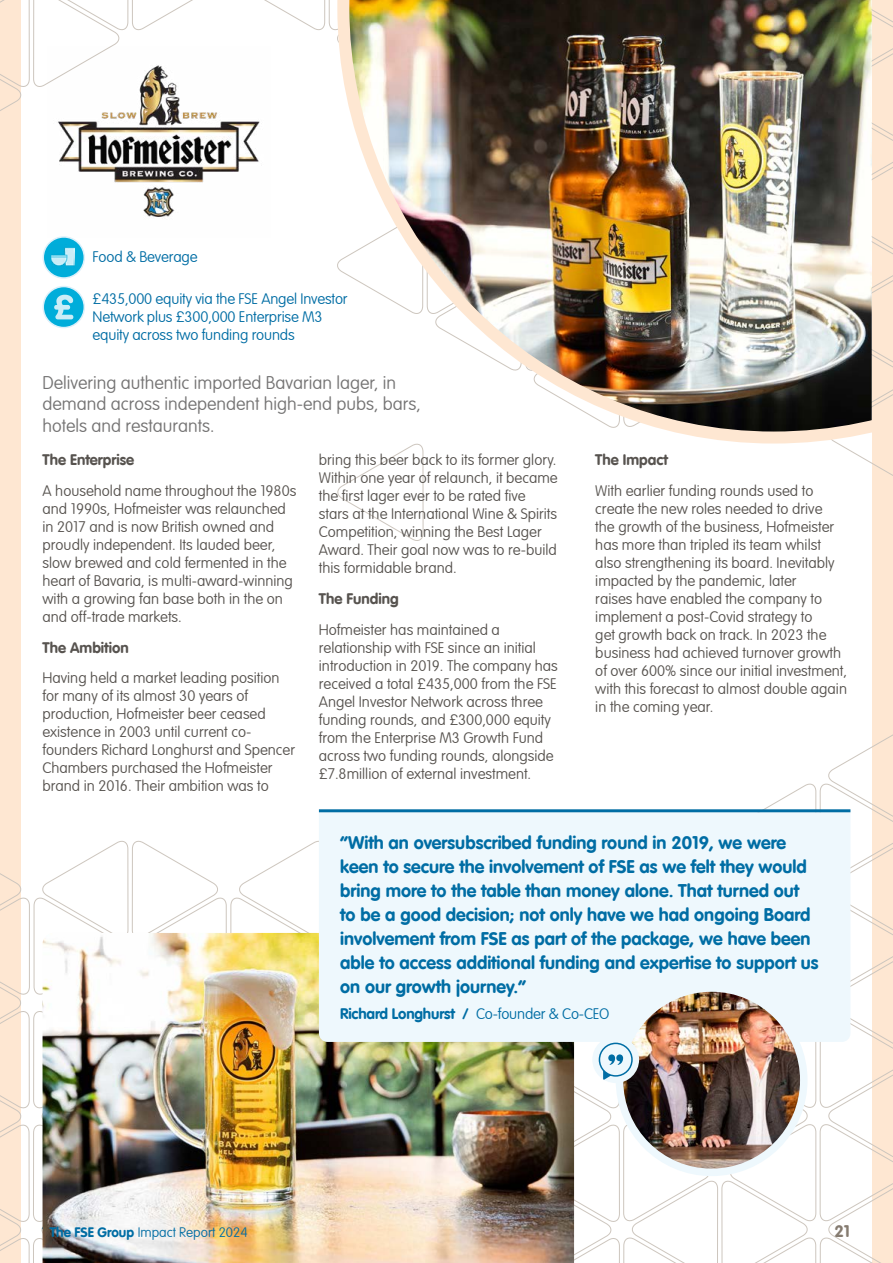
<style>
.page{position:relative;width:893px;height:1263px;background:#fff}
.page>*{position:absolute;margin:0;border:0;box-sizing:border-box;transform-origin:0 0}
.t1{font:700 18px/24px "VAG Rounded LT";color:#006da4}
.t2{font:100 18px/21.6px "VAG Rounded LT";color:#747373}
.t3{font:700 16.5px "VAG Rounded LT";color:#857b70}
.t4{font:100 15px/18px "VAG Rounded LT";color:#57534f}
.t5{font:100 15px/18px "VAG Rounded LT";letter-spacing:-.01em;color:#006da4}
.t6{font:700 15px "VAG Rounded LT";color:#57534f}
.t7{font:700 15px "VAG Rounded LT";letter-spacing:-.01em;color:#006da4}
.t8{font:100 13.5px "VAG Rounded LT";color:#006da4}
.s1{font-weight:100}
.s2{font-weight:700}
</style>
<div class="page">
<img style="left:0;top:0;width:893px;height:1263px">
<div style="left:43px;top:237px;width:41px;height:41px;background:#00adda;border-radius:50%"></div>
<img style="left:51px;top:247px;width:24px;height:19px">
<div style="left:43px;top:236px;width:42px;height:43px;border:2px solid #dcf0fa;border-radius:50%"></div>
<img style="left:337px;top:0;width:535px;height:443px">
<p class="t5" style="left:93px;top:249px;width:106px">Food &amp; Beverage</p>
<p class="t5" style="left:93px;top:290px;width:257px">£435,000 equity via the FSE Angel Investor<br>Network plus £300,000 Enterprise M3 equity across two funding rounds</p>
<p class="t2" style="left:43px;top:372px;width:380px">Delivering authentic imported Bavarian lager, in demand across independent high-end pubs, bars, hotels and restaurants.</p>
<p class="t6" style="left:43px;top:451px;width:93px">The Enterprise</p>
<p class="t4" style="left:43px;top:482px;width:255px">A household name throughout the 1980s and 1990s, Hofmeister was relaunched in 2017 and is now British owned and proudly independent. Its lauded beer, slow brewed and cold fermented in the heart of Bavaria, is multi-award-winning with a growing fan base both in the on and off-trade markets.</p>
<p class="t6" style="left:43px;top:638px;width:88px">The Ambition</p>
<p class="t4" style="left:43px;top:670px;width:254px">Having held a market leading position for many of its almost 30 years of production, Hofmeister beer ceased existence in 2003 until current co&shy;founders Richard Longhurst and Spencer Chambers purchased the Hofmeister brand in 2016. Their ambition was to</p>
<p class="t4" style="left:319px;top:451px;width:240px">bring this beer back to its former glory.<br>Within one year of relaunch, it became the first lager ever to be rated five stars at the International Wine &amp; Spirits Competition, winning the Best Lager Award. Their goal now was to re-build this formidable brand.</p>
<p class="t6" style="left:319px;top:590px;width:81px">The Funding</p>
<p class="t4" style="left:319px;top:621px;width:240px">Hofmeister has maintained a relationship with FSE since an initial introduction in 2019. The company has received a total £435,000 from the FSE Angel Investor Network across three funding rounds, and £300,000 equity from the Enterprise M3 Growth Fund across two funding rounds, alongside £7.8million of external investment.</p>
<p class="t6" style="left:595px;top:451px;width:74px">The Impact</p>
<p class="t4" style="left:595px;top:482px;width:253px">With earlier funding rounds used to create the new roles needed to drive<br>the growth of the business, Hofmeister has more than tripled its team whilst also strengthening its board. Inevitably impacted by the pandemic, later<br>raises have enabled the company to implement a post-Covid strategy to<br>get growth back on track. In 2023 the business had achieved turnover growth of over 600% since our initial investment, with this forecast to almost double again in the coming year.</p>
<p class="t1" style="left:340px;top:831px;width:480px">“With an oversubscribed funding round in 2019, we were keen to secure the involvement of FSE as we felt they would bring more to the table than money alone. That turned out to be a good decision; not only have we had ongoing Board involvement from FSE as part of the package, we have been able to access additional funding and expertise to support us on our growth journey.”</p>
<p class="t7" style="left:340px;top:1005px;width:271px">Richard Longhurst / <span class="s1">Co-founder &amp; Co-CEO</span></p>
<p class="t8" style="left:43px;top:1225px;width:200px"><span class="s2">The FSE Group</span> Impact Report 2024</p>
<p class="t3" style="left:834px;top:1221px;width:17px">21</p>
<p class="t8" style="left:50px;top:1225px;width:200px"><span class="s2">The FSE Group</span> Impact Report 2024</p>
</div>
